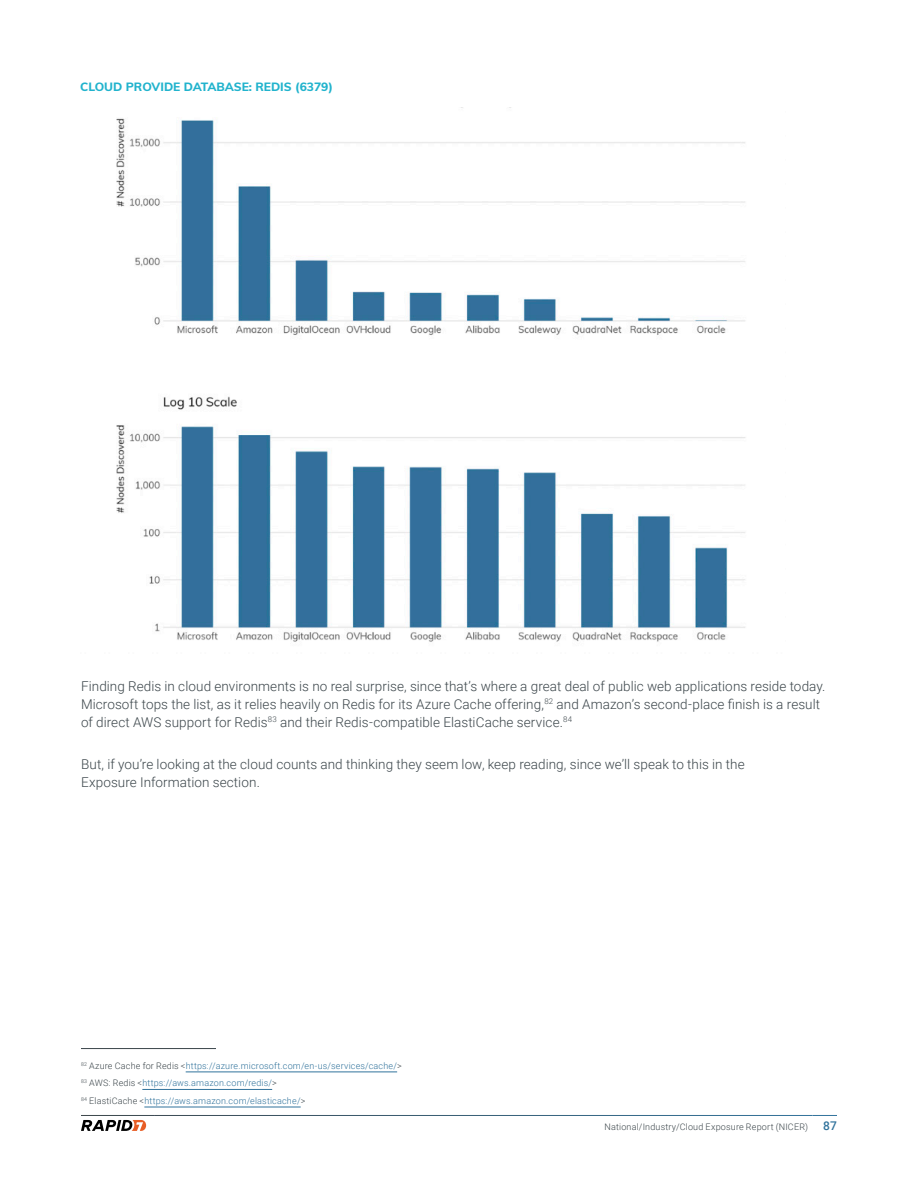
<style>
.page{position:relative;width:918px;height:1188px;background:#fff}
.page>*{position:absolute;margin:0;border:0;box-sizing:border-box;transform-origin:0 0}
.Body{font:300 13.5px/18px "Roboto";letter-spacing:.005em;color:#3b454a}
.t1{font:800 12px "Muli";color:#21b3cd}
.t2{font:500 12px "Roboto";color:#31739c}
.footnote_no_rule{font:300 9px "Roboto";letter-spacing:.02em;color:#31739c}
.footnote_top_w_rul{font:300 9px "Roboto";letter-spacing:.02em;color:#31739c}
.t3{font:300 9px "Roboto";letter-spacing:.02em;color:#3b454a}
.s1{color:#3b454a}
</style>
<div class="page">
<svg style="left:813px;top:1115px;width:24px;height:1px"></svg>
<svg style="left:81px;top:1120px;width:65px;height:11px"></svg>
<hr style="left:81px;top:1048px;width:135px;height:1px;background:#3b454a">
<hr style="left:186px;top:1072px;width:211px;height:1px;background:#31739c">
<hr style="left:142px;top:1089px;width:130px;height:1px;background:#31739c">
<hr style="left:144px;top:1107px;width:157px;height:1px;background:#31739c">
<img style="left:116px;top:118px;width:630px;height:524px">
<p class="t1" style="left:80px;top:78px;width:254px">CLOUD PROVIDE DATABASE: REDIS (6379)</p>
<p class="Body" style="left:81px;top:676px;width:746px">Finding Redis in cloud environments is no real surprise, since that’s where a great deal of public web applications reside today.<br>Microsoft tops the list, as it relies heavily on Redis for its Azure Cache offering,<sup>82</sup> and Amazon’s second-place finish is a result of direct AWS support for Redis<sup>83</sup> and their Redis-compatible ElastiCache service.<sup>84</sup></p>
<p class="Body" style="left:81px;top:754px;width:665px">But, if you’re looking at the cloud counts and thinking they seem low, keep reading, since we’ll speak to this in the<br>Exposure Information section.</p>
<p class="footnote_top_w_rul" style="left:81px;top:1059px;width:322px"><sup>82</sup> <span class="s1">Azure Cache for Redis &lt;</span>https://azure.microsoft.com/en-us/services/cache/<span class="s1">&gt;</span></p>
<p class="footnote_no_rule" style="left:81px;top:1077px;width:197px"><sup>83</sup> <span class="s1">AWS: Redis &lt;</span>https://aws.amazon.com/redis/<span class="s1">&gt;</span></p>
<p class="footnote_no_rule" style="left:81px;top:1094px;width:226px"><sup>84</sup> <span class="s1">ElastiCache &lt;</span>https://aws.amazon.com/elasticache/<span class="s1">&gt;</span></p>
<p class="t3" style="left:605px;top:1120px;width:205px">National/Industry/Cloud Exposure Report (NICER)</p>
<p class="t2" style="left:823px;top:1118px;width:15px">87</p>
</div>
